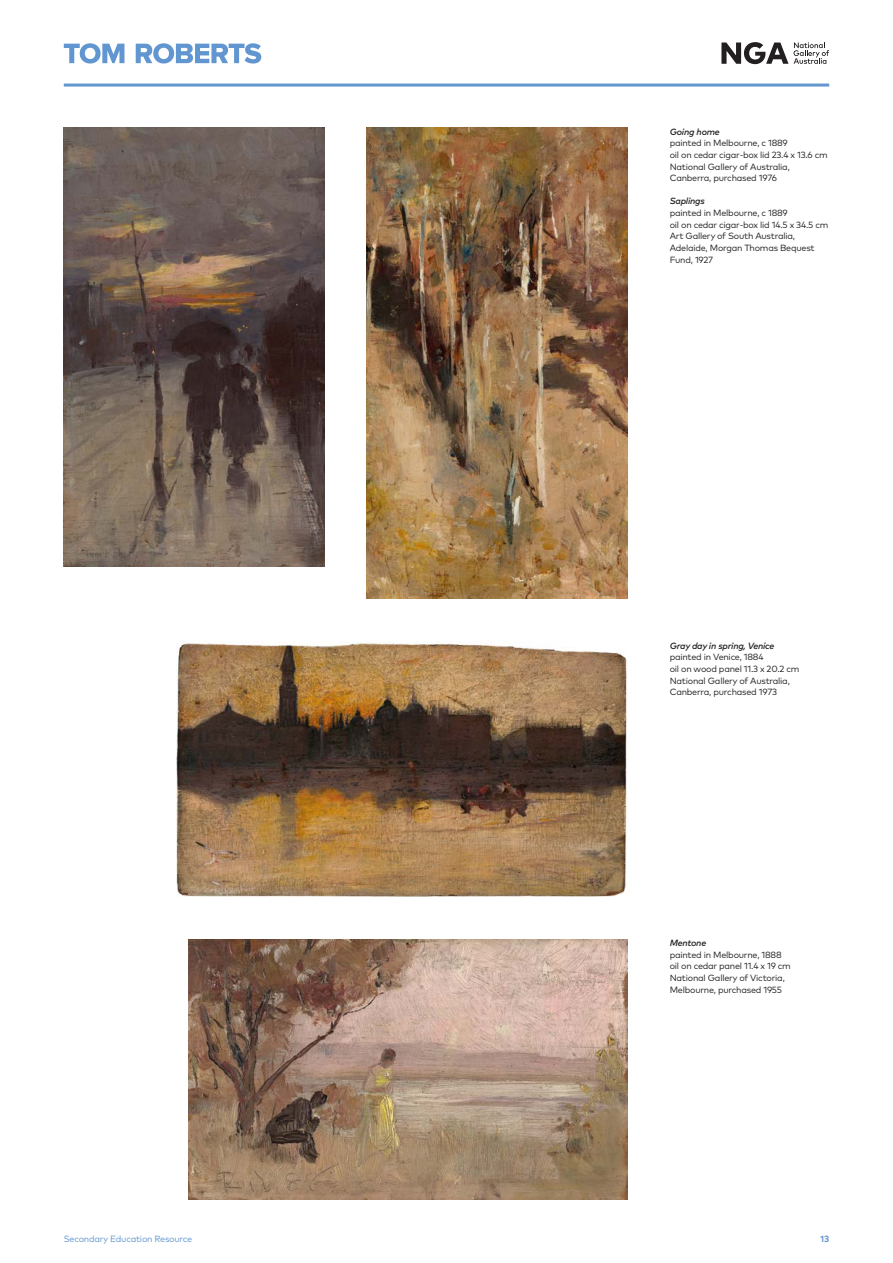
<style>
.page{position:relative;width:893px;height:1263px;background:#fff}
.page>*{position:absolute;margin:0;border:0;box-sizing:border-box;transform-origin:0 0}
.t1{font:9px/11.7px "Mark OT";letter-spacing:-.025em;color:#231f20}
.t2{font:italic 500 9px "Mark OT";letter-spacing:-.025em;color:#231f20}
.t3{font:9px "Mark OT";letter-spacing:-.025em;color:#6196d0}
.t4{font:700 9px "Mark OT";color:#6196d0}
</style>
<div class="page">
<svg style="left:64px;top:43px;width:60px;height:21px"></svg>
<svg style="left:136px;top:43px;width:125px;height:21px"></svg>
<hr style="left:64px;top:84px;width:765px;height:3px;background:#6196d0">
<svg style="left:721px;top:42px;width:108px;height:22px"></svg>
<img style="left:64px;top:128px;width:260px;height:439px">
<img style="left:366px;top:128px;width:261px;height:471px">
<img style="left:176px;top:642px;width:451px;height:254px">
<img style="left:189px;top:939px;width:438px;height:260px">
<p class="t2" style="left:670px;top:126px;width:52px">Going home</p>
<p class="t1" style="left:670px;top:137px;width:159px">painted in Melbourne, c 1889<br>oil on cedar cigar-box lid 23.4 x 13.6 cm<br>National Gallery of Australia,<br>Canberra, purchased 1976</p>
<p class="t2" style="left:670px;top:195px;width:37px">Saplings</p>
<p class="t1" style="left:670px;top:207px;width:160px">painted in Melbourne, c 1889<br>oil on cedar cigar-box lid 14.5 x 34.5 cm<br>Art Gallery of South Australia,<br>Adelaide, Morgan Thomas Bequest<br>Fund, 1927</p>
<p class="t2" style="left:670px;top:640px;width:106px">Gray day in spring, Venice</p>
<p class="t1" style="left:670px;top:651px;width:131px">painted in Venice, 1884<br>oil on wood panel 11.3 x 20.2 cm<br>National Gallery of Australia,<br>Canberra, purchased 1973</p>
<p class="t2" style="left:670px;top:937px;width:38px">Mentone</p>
<p class="t1" style="left:670px;top:949px;width:123px">painted in Melbourne, 1888 oil on cedar panel 11.4 x 19 cm<br>National Gallery of Victoria,<br>Melbourne, purchased 1955</p>
<p class="t3" style="left:64px;top:1233px;width:130px">Secondary Education Resource</p>
<p class="t4" style="left:821px;top:1233px;width:10px">13</p>
</div>
